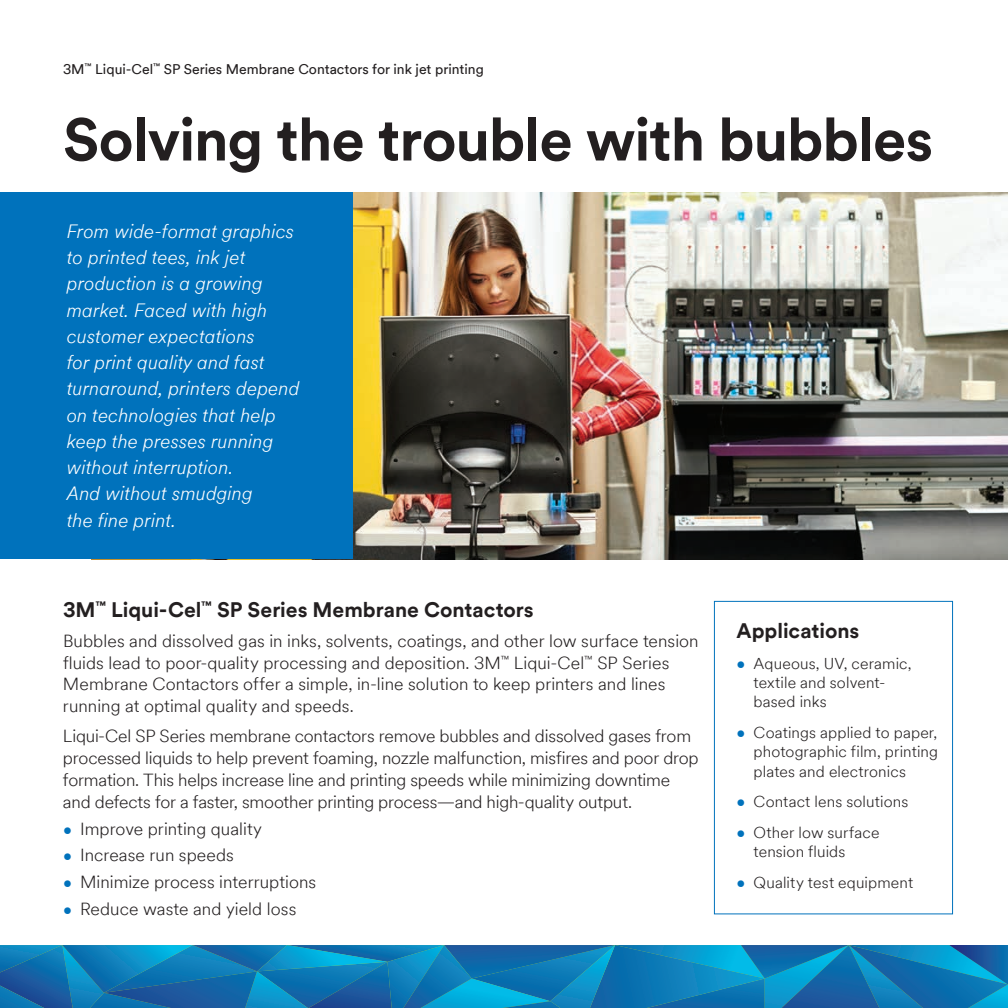
<style>
.page{position:relative;width:1008px;height:1008px;background:#fff}
.page>*{position:absolute;margin:0;border:0;box-sizing:border-box;transform-origin:0 0}
.t1{font:59.5px "Xmnqcj 3 M Circular TT Bold";letter-spacing:-.02em;color:#231f20}
.t2{font:21px "Xmnqcj 3 M Circular TT Bold";color:#231f20}
.t3{font:italic 19.25px/26.2px "Wlwddf 3 M Circular TT Light";letter-spacing:.01em;color:#fff}
.t4{font:300 17.5px/21.9px "Nhtmcv 3 M Circular TT";color:#231f20}
.t5{font:300 15.75px/19.2px "Nhtmcv 3 M Circular TT";letter-spacing:.01em;color:#231f20}
.t6{font:14px "Spylnt 3 M Circular TT Book";color:#231f20}
.s1{font-size:15.75px;color:#0072bc}
.s2{color:#0072bc}
</style>
<div class="page">
<img style="left:353px;top:192px;width:655px;height:367px">
<div style="left:0;top:192px;width:353px;height:367px;background:#0072bc"></div>
<div style="left:714px;top:601px;width:239px;height:313px;border:1px solid #0072bc"></div>
<svg style="left:0;top:945px;width:1008px;height:63px;background:#0f7ab6"></svg>
<p class="t6" style="left:63px;top:59px;width:422px">3M<sup>™</sup> Liqui-Cel<sup>™</sup> SP Series Membrane Contactors for ink jet printing</p>
<h2 class="t1" style="left:63px;top:99px;width:872px">Solving the trouble with bubbles</h2>
<p class="t3" style="left:67px;top:217px;width:234px">From wide-format graphics to printed tees, ink jet production is a growing market. Faced with high customer expectations<br>for print quality and fast turnaround, printers depend on technologies that help keep the presses running without interruption.<br>And without smudging<br>the fine print.</p>
<h3 class="t2" style="left:63px;top:595px;width:472px">3M<sup>™</sup> Liqui-Cel<sup>™</sup> SP Series Membrane Contactors</h3>
<p class="t4" style="left:63px;top:629px;width:637px">Bubbles and dissolved gas in inks, solvents, coatings, and other low surface tension fluids lead to poor-quality processing and deposition. 3M<sup>™</sup> Liqui-Cel<sup>™</sup> SP Series Membrane Contactors offer a simple, in-line solution to keep printers and lines running at optimal quality and speeds.</p>
<p class="t4" style="left:63px;top:724px;width:637px">Liqui-Cel SP Series membrane contactors remove bubbles and dissolved gases from processed liquids to help prevent foaming, nozzle malfunction, misfires and poor drop formation. This helps increase line and printing speeds while minimizing downtime and defects for a faster, smoother printing process—and high-quality output.</p>
<p class="t4" style="left:63px;top:817px;width:201px"><span class="s1">•</span> Improve printing quality</p>
<p class="t4" style="left:63px;top:844px;width:172px"><span class="s1">•</span> Increase run speeds</p>
<p class="t4" style="left:63px;top:871px;width:255px"><span class="s1">•</span> Minimize process interruptions</p>
<p class="t4" style="left:63px;top:898px;width:235px"><span class="s1">•</span> Reduce waste and yield loss</p>
<h3 class="t2" style="left:737px;top:616px;width:124px">Applications</h3>
<p class="t5" style="left:754px;top:653px;width:159px;text-indent:-17px"><span class="s2">•</span> Aqueous, UV, ceramic, textile and solvent&shy;based inks</p>
<p class="t5" style="left:754px;top:722px;width:186px;text-align:justify;text-indent:-17px"><span class="s2">•</span> Coatings applied to paper, photographic film, printing plates and electronics</p>
<p class="t5" style="left:737px;top:792px;width:173px"><span class="s2">•</span> Contact lens solutions</p>
<p class="t5" style="left:754px;top:822px;width:127px;text-indent:-17px"><span class="s2">•</span> Other low surface tension fluids</p>
<p class="t5" style="left:737px;top:873px;width:178px"><span class="s2">•</span> Quality test equipment</p>
</div>
